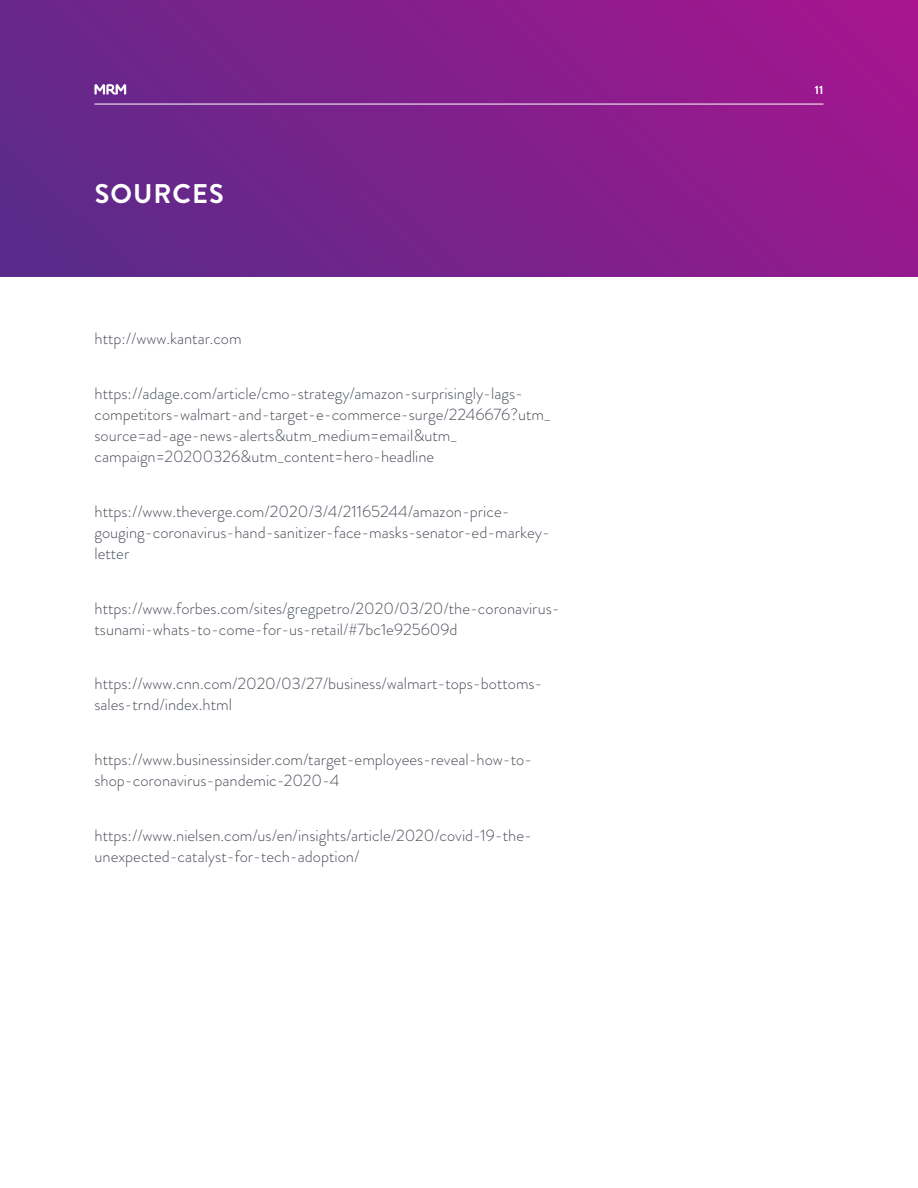
<style>
.page{position:relative;width:918px;height:1188px;background:#fff}
.page>*{position:absolute;margin:0;border:0;box-sizing:border-box;transform-origin:0 0}
.body_copy{font:700 27px "Brandon Grotesque";letter-spacing:.04em;color:#fff}
.intro_copy{font:300 16.5px/21px "Brandon Grotesque";color:#4a4f59}
.t1{font:700 12px "Brandon Grotesque";color:#fff}
</style>
<div class="page">
<div style="left:0;top:0;width:918px;height:276px;background:linear-gradient(to right,#5f2a8a,#9f178e)"></div>
<svg style="left:95px;top:84px;width:31px;height:11px"></svg>
<hr style="left:94px;top:104px;width:730px;height:1px;background:#fff">
<p class="body_copy" style="left:95px;top:174px;width:131px">SOURCES</p>
<p class="intro_copy" style="left:94px;top:328px;width:149px">http://www.kantar.com</p>
<p class="intro_copy" style="left:94px;top:383px;width:458px">https://adage.com/article/cmo-strategy/amazon-surprisingly-lags&shy;competitors-walmart-and-target-e-commerce-surge/2246676?utm_ source=ad-age-news-alerts&amp;utm_medium=email&amp;utm_ campaign=20200326&amp;utm_content=hero-headline</p>
<p class="intro_copy" style="left:94px;top:501px;width:457px">https://www.theverge.com/2020/3/4/21165244/amazon-price&shy;gouging-coronavirus-hand-sanitizer-face-masks-senator-ed-markey&shy;letter</p>
<p class="intro_copy" style="left:94px;top:597px;width:467px">https://www.forbes.com/sites/gregpetro/2020/03/20/the-coronavirus&shy;tsunami-whats-to-come-for-us-retail/#7bc1e925609d</p>
<p class="intro_copy" style="left:94px;top:673px;width:450px">https://www.cnn.com/2020/03/27/business/walmart-tops-bottoms&shy;sales-trnd/index.html</p>
<p class="intro_copy" style="left:94px;top:749px;width:439px">https://www.businessinsider.com/target-employees-reveal-how-to&shy;shop-coronavirus-pandemic-2020-4</p>
<p class="intro_copy" style="left:94px;top:825px;width:439px">https://www.nielsen.com/us/en/insights/article/2020/covid-19-the&shy;unexpected-catalyst-for-tech-adoption/</p>
<p class="t1" style="left:815px;top:81px;width:10px">11</p>
</div>
